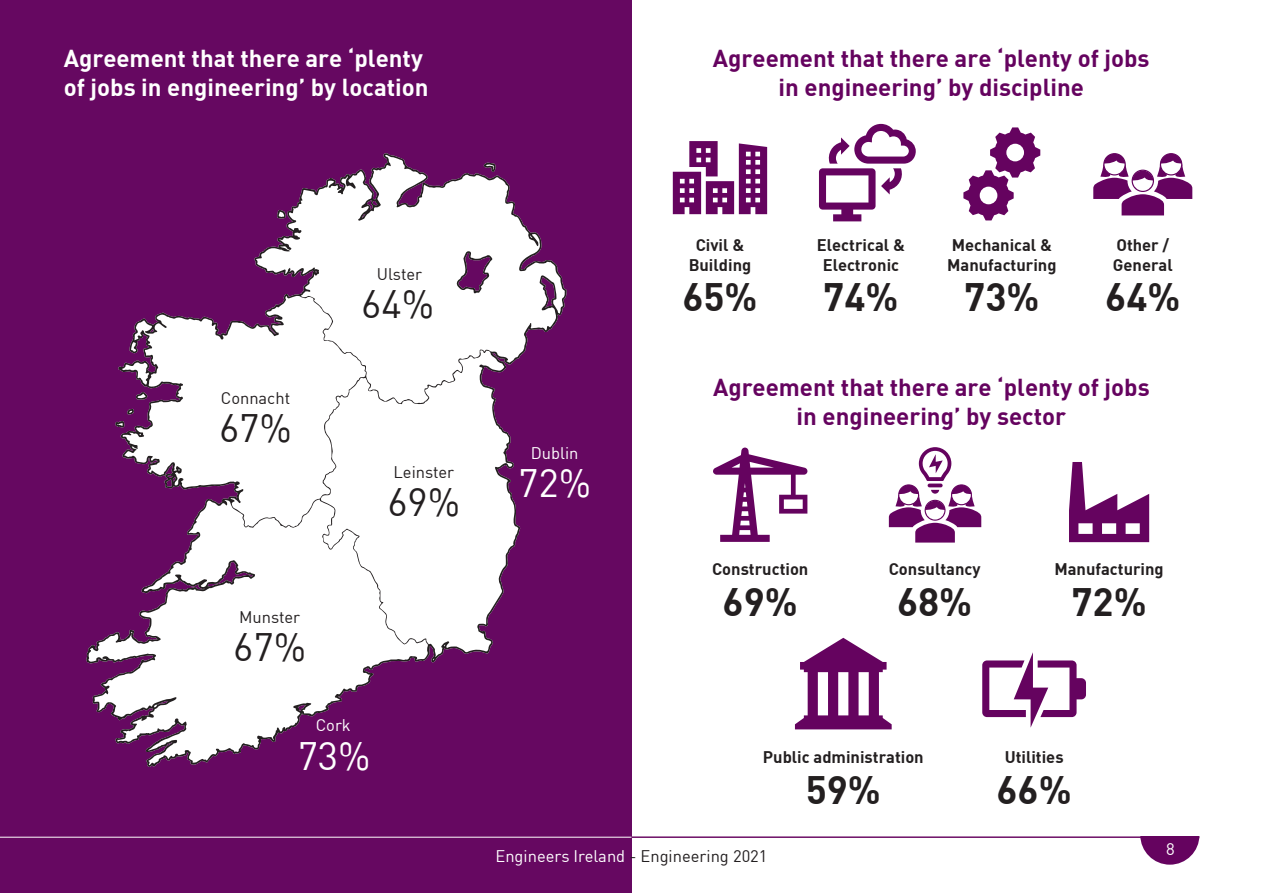
<style>
.page{position:relative;width:1263px;height:893px;background:#fff}
.page>*{position:absolute;margin:0;border:0;box-sizing:border-box;transform-origin:0 0}
.t1{font:38.85px "DIN Bold";color:#231f20}
.t2{font:38.85px "DIN";color:#231f20}
.t3{font:38.85px "DIN";color:#fff}
.t4{font:24px/28.8px "DIN Bold";color:#65035f;text-align:center}
.t5{font:24px/28.8px "DIN Bold";color:#fff}
.t6{font:16.5px "DIN Bold";color:#231f20}
.t7{font:16.5px "DIN";color:#fff}
.t8{font:16.5px "DIN";color:#231f20}
.s1{color:#231f20}
</style>
<div class="page">
<svg style="left:1140px;top:838px;width:59px;height:27px"></svg>
<hr style="left:0;top:837px;width:1199px;height:1px;background:#65035f">
<div style="left:0;top:0;width:631px;height:893px;background:#660861"></div>
<hr style="left:0;top:837px;width:631px;height:1px;background:#fff">
<svg style="left:86px;top:153px;width:481px;height:614px;fill:#fff"></svg>
<svg style="left:483px;top:163px;width:13px;height:9px"></svg>
<svg style="left:136px;top:392px;width:12px;height:8px"></svg>
<svg style="left:277px;top:210px;width:9px;height:9px"></svg>
<svg style="left:115px;top:421px;width:10px;height:6px"></svg>
<svg style="left:127px;top:409px;width:8px;height:5px"></svg>
<svg style="left:456px;top:251px;width:36px;height:43px"></svg>
<svg style="left:673px;top:141px;width:94px;height:73px"></svg>
<svg style="left:713px;top:448px;width:95px;height:94px"></svg>
<svg style="left:819px;top:124px;width:97px;height:97px"></svg>
<svg style="left:889px;top:447px;width:92px;height:96px"></svg>
<svg style="left:795px;top:638px;width:97px;height:91px"></svg>
<svg style="left:963px;top:127px;width:77px;height:93px"></svg>
<svg style="left:1069px;top:462px;width:80px;height:80px"></svg>
<svg style="left:982px;top:652px;width:104px;height:76px"></svg>
<svg style="left:1093px;top:153px;width:99px;height:62px"></svg>
<p class="t5" style="left:64px;top:43px;width:366px">Agreement that there are ‘plenty of jobs in engineering’ by location</p>
<p class="t4" style="left:713px;top:43px;width:438px">Agreement that there are ‘plenty of jobs in engineering’ by discipline</p>
<p class="t8" style="left:377px;top:264px;width:47px">Ulster</p>
<p class="t8" style="left:221px;top:388px;width:71px">Connacht</p>
<p class="t2" style="left:219px;top:404px;width:74px">67%</p>
<p class="t2" style="left:361px;top:280px;width:74px">64%</p>
<p class="t8" style="left:393px;top:461px;width:62px">Leinster</p>
<p class="t2" style="left:387px;top:478px;width:74px">69%</p>
<p class="t8" style="left:239px;top:606px;width:63px">Munster</p>
<p class="t2" style="left:233px;top:623px;width:74px">67%</p>
<p class="t7" style="left:316px;top:715px;width:37px">Cork</p>
<p class="t3" style="left:298px;top:731px;width:74px">73%</p>
<p class="t6" style="left:696px;top:234px;width:50px">Civil &amp;</p>
<p class="t6" style="left:689px;top:254px;width:64px">Building</p>
<p class="t1" style="left:682px;top:272px;width:77px">65%</p>
<p class="t6" style="left:817px;top:234px;width:89px">Electrical &amp;</p>
<p class="t6" style="left:823px;top:254px;width:78px">Electronic</p>
<p class="t1" style="left:823px;top:272px;width:77px">74%</p>
<p class="t6" style="left:952px;top:234px;width:102px">Mechanical &amp;</p>
<p class="t6" style="left:947px;top:254px;width:111px">Manufacturing</p>
<p class="t1" style="left:964px;top:272px;width:77px">73%</p>
<p class="t6" style="left:1116px;top:234px;width:54px">Other /</p>
<p class="t6" style="left:1113px;top:254px;width:61px">General</p>
<p class="t1" style="left:1105px;top:272px;width:77px">64%</p>
<p class="t7" style="left:531px;top:442px;width:49px">Dublin</p>
<p class="t3" style="left:518px;top:459px;width:74px">72%</p>
<p class="t4" style="left:713px;top:372px;width:438px">Agreement that there are ‘plenty of jobs in engineering’ by sector</p>
<p class="t6" style="left:712px;top:559px;width:98px">Construction</p>
<p class="t1" style="left:723px;top:577px;width:77px">69%</p>
<p class="t6" style="left:889px;top:559px;width:93px">Consultancy</p>
<p class="t1" style="left:897px;top:577px;width:77px">68%</p>
<p class="t6" style="left:1054px;top:559px;width:111px">Manufacturing</p>
<p class="t1" style="left:1071px;top:577px;width:77px">72%</p>
<p class="t6" style="left:763px;top:746px;width:162px">Public administration</p>
<p class="t1" style="left:806px;top:764px;width:77px">59%</p>
<p class="t6" style="left:1005px;top:746px;width:60px">Utilities</p>
<p class="t1" style="left:996px;top:764px;width:77px">66%</p>
<p class="t7" style="left:495px;top:845px;width:274px">Engineers Ireland <span class="s1">- Engineering 2021</span></p>
<p class="t7" style="left:1166px;top:839px;width:10px">8</p>
</div>
